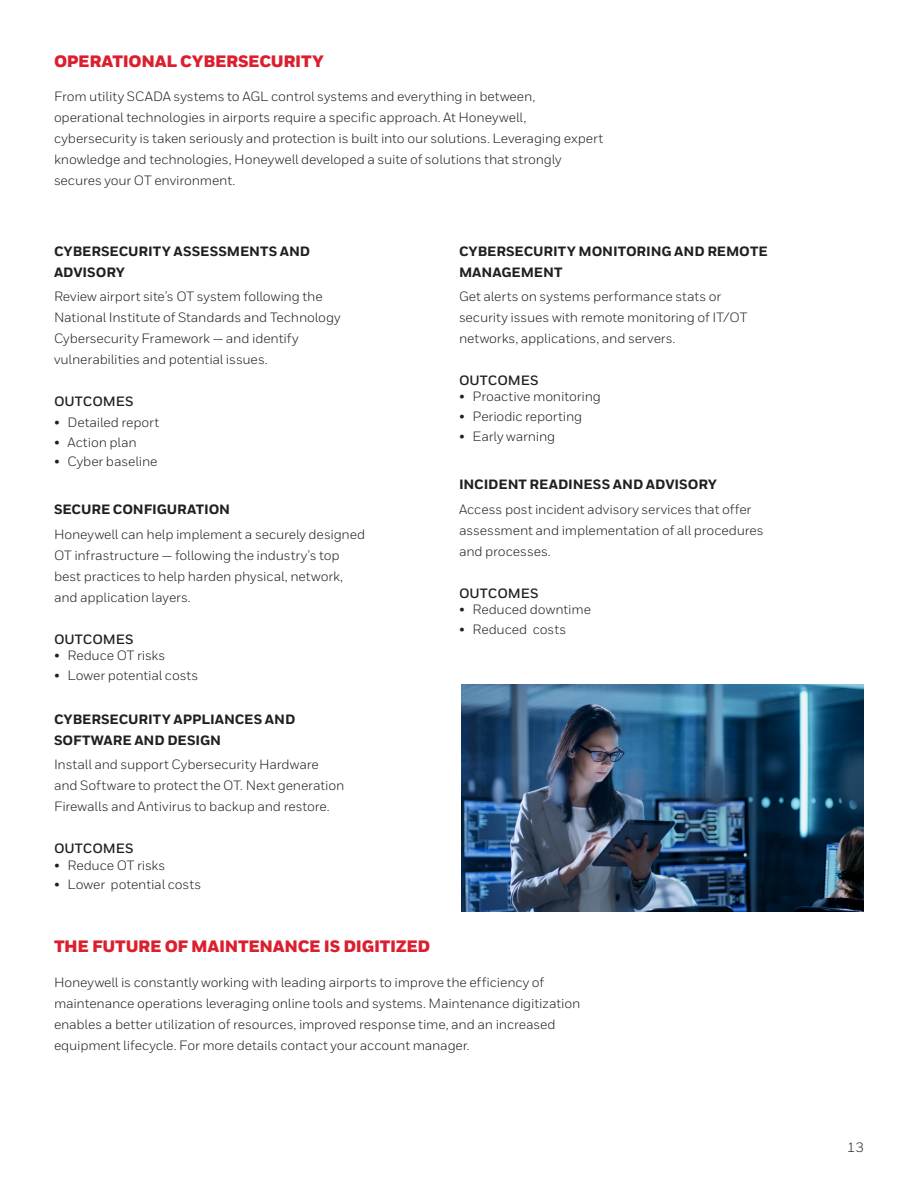
<style>
.page{position:relative;width:918px;height:1188px;background:#fff}
.page>*{position:absolute;margin:0;border:0;box-sizing:border-box;transform-origin:0 0}
._08_Inside__Intro_Te{font:900 16.5px "Honeywell Sans";letter-spacing:-.02em;color:#dc1f2e}
._08_Inside__Intro_Te-2{font:13.5px/21px "Honeywell Sans";letter-spacing:-.01em;color:#231f20}
._08_Inside__Intro_Te-3{font:800 13.5px/21px "Honeywell Sans";letter-spacing:-.005em;color:#231f20}
._08_Inside__Intro_Te-4{font:700 13.5px "Honeywell Sans";color:#231f20}
</style>
<div class="page">
<img style="left:462px;top:685px;width:402px;height:226px">
<p class="_08_Inside__Intro_Te" style="left:54px;top:51px;width:271px">OPERATIONAL CYBERSECURITY</p>
<p class="_08_Inside__Intro_Te-2" style="left:54px;top:86px;width:551px">From utility SCADA systems to AGL control systems and everything in between, operational technologies in airports require a specific approach. At Honeywell, cybersecurity is taken seriously and protection is built into our solutions. Leveraging expert knowledge and technologies, Honeywell developed a suite of solutions that strongly secures your OT environment.</p>
<p class="_08_Inside__Intro_Te-3" style="left:54px;top:241px;width:258px">CYBERSECURITY ASSESSMENTS AND<br>ADVISORY</p>
<p class="_08_Inside__Intro_Te-2" style="left:54px;top:286px;width:288px">Review airport site’s OT system following the National Institute of Standards and Technology Cybersecurity Framework — and identify vulnerabilities and potential issues.</p>
<p class="_08_Inside__Intro_Te-4" style="left:54px;top:393px;width:81px">OUTCOMES</p>
<p class="_08_Inside__Intro_Te-2" style="left:54px;top:412px;width:107px">• Detailed report</p>
<p class="_08_Inside__Intro_Te-2" style="left:54px;top:431px;width:84px">• Action plan</p>
<p class="_08_Inside__Intro_Te-2" style="left:54px;top:451px;width:105px">• Cyber baseline</p>
<p class="_08_Inside__Intro_Te-3" style="left:54px;top:500px;width:178px">SECURE CONFIGURATION</p>
<p class="_08_Inside__Intro_Te-2" style="left:54px;top:523px;width:313px">Honeywell can help implement a securely designed OT infrastructure — following the industry’s top best practices to help harden physical, network, and application layers.</p>
<p class="_08_Inside__Intro_Te-4" style="left:54px;top:631px;width:81px">OUTCOMES</p>
<p class="_08_Inside__Intro_Te-2" style="left:54px;top:645px;width:113px">• Reduce OT risks</p>
<p class="_08_Inside__Intro_Te-2" style="left:54px;top:665px;width:146px">• Lower potential costs</p>
<p class="_08_Inside__Intro_Te-3" style="left:54px;top:709px;width:243px">CYBERSECURITY APPLIANCES AND<br>SOFTWARE AND DESIGN</p>
<p class="_08_Inside__Intro_Te-2" style="left:54px;top:754px;width:292px">Install and support Cybersecurity Hardware and Software to protect the OT. Next generation<br>Firewalls and Antivirus to backup and restore.</p>
<p class="_08_Inside__Intro_Te-4" style="left:54px;top:840px;width:81px">OUTCOMES</p>
<p class="_08_Inside__Intro_Te-2" style="left:54px;top:854px;width:113px">• Reduce OT risks</p>
<p class="_08_Inside__Intro_Te-2" style="left:54px;top:874px;width:149px">• Lower potential costs</p>
<p class="_08_Inside__Intro_Te-3" style="left:459px;top:241px;width:310px">CYBERSECURITY MONITORING AND REMOTE<br>MANAGEMENT</p>
<p class="_08_Inside__Intro_Te-2" style="left:459px;top:286px;width:290px">Get alerts on systems performance stats or security issues with remote monitoring of IT/OT networks, applications, and servers.</p>
<p class="_08_Inside__Intro_Te-4" style="left:459px;top:372px;width:81px">OUTCOMES</p>
<p class="_08_Inside__Intro_Te-2" style="left:459px;top:386px;width:143px">• Proactive monitoring</p>
<p class="_08_Inside__Intro_Te-2" style="left:459px;top:406px;width:125px">• Periodic reporting</p>
<p class="_08_Inside__Intro_Te-2" style="left:459px;top:426px;width:98px">• Early warning</p>
<p class="_08_Inside__Intro_Te-3" style="left:459px;top:475px;width:260px">INCIDENT READINESS AND ADVISORY</p>
<p class="_08_Inside__Intro_Te-2" style="left:459px;top:498px;width:306px">Access post incident advisory services that offer assessment and implementation of all procedures and processes.</p>
<p class="_08_Inside__Intro_Te-4" style="left:459px;top:585px;width:81px">OUTCOMES</p>
<p class="_08_Inside__Intro_Te-2" style="left:459px;top:599px;width:134px">• Reduced downtime</p>
<p class="_08_Inside__Intro_Te-2" style="left:459px;top:619px;width:109px">• Reduced costs</p>
<p class="_08_Inside__Intro_Te" style="left:54px;top:936px;width:378px">THE FUTURE OF MAINTENANCE IS DIGITIZED</p>
<p class="_08_Inside__Intro_Te-2" style="left:54px;top:972px;width:528px">Honeywell is constantly working with leading airports to improve the efficiency of maintenance operations leveraging online tools and systems. Maintenance digitization enables a better utilization of resources, improved response time, and an increased equipment lifecycle. For more details contact your account manager.</p>
<p class="_08_Inside__Intro_Te-2" style="left:847px;top:1137px;width:18px">13</p>
</div>
